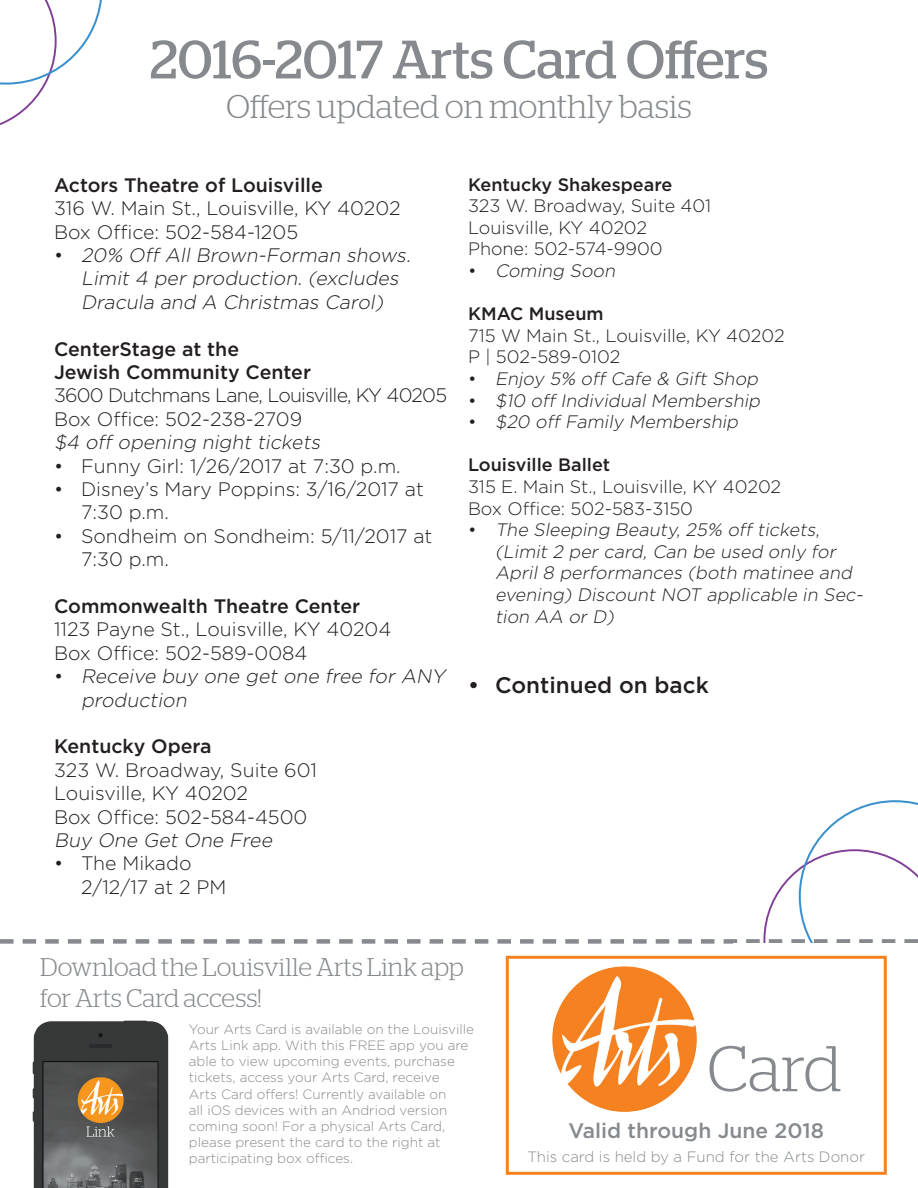
<style>
.page{position:relative;width:918px;height:1188px;background:#fff}
.page>*{position:absolute;margin:0;border:0;box-sizing:border-box;transform-origin:0 0}
.t1{font:300 64.5px "Stag";color:#868a8e}
.t2{font:54px "Stag";color:#868a8e}
.t3{font:300 33px "Stag";color:#868a8e}
.t4{font:300 25.5px/30.6px "Stag";color:#868a8e}
.t5{font:500 22.5px "Gotham";color:#231f20}
.t6{font:500 21px "Gotham";color:#868a8e}
.t7{font:300 19.5px/23.4px "Gotham";color:#231f20}
.t8{font:italic 300 19.5px/23.4px "Gotham";color:#231f20}
.t9{font:500 19.5px/23.4px "Gotham";color:#231f20}
.t10{font:300 19.5px "Gotham";letter-spacing:-.04em;color:#231f20}
.t11{font:italic 300 18px/21.6px "Gotham";color:#231f20}
.t12{font:300 18px "Gotham";color:#231f20}
.t13{font:500 18px "Gotham";color:#231f20}
.t14{font:300 15px "Gotham";color:#868a8e}
.t15{font:300 13.5px/16.2px "Gotham";color:#868a8e}
.s1{font-style:normal}
</style>
<div class="page">
<img style="left:32px;top:1031px;width:137px;height:157px">
<svg style="left:0;top:0;width:102px;height:126px"></svg>
<svg style="left:0;top:800px;width:918px;height:231px"></svg>
<div style="left:733px;top:943px;width:185px;height:149px;background:#fff"></div>
<div style="left:506px;top:956px;width:381px;height:219px;background:#fff;border:3px solid #f58220"></div>
<img style="left:552px;top:966px;width:145px;height:146px">
<p class="t2" style="left:150px;top:28px;width:620px">2016-2017 Arts Card Offers</p>
<p class="t3" style="left:226px;top:88px;width:467px">Offers updated on monthly basis</p>
<p class="t9" style="left:54px;top:173px;width:271px">Actors Theatre of Louisville</p>
<p class="t7" style="left:54px;top:196px;width:348px">316 W. Main St., Louisville, KY 40202</p>
<p class="t7" style="left:54px;top:220px;width:246px">Box Office: 502-584-1205</p>
<p class="t8" style="left:81px;top:243px;width:335px;text-indent:-27px"><span class="s1">•</span> 20% Off All Brown-Forman shows.<br>Limit 4 per production. (excludes<br>Dracula and A Christmas Carol)</p>
<p class="t9" style="left:54px;top:337px;width:259px">CenterStage at the<br>Jewish Community Center</p>
<p class="t10" style="left:54px;top:383px;width:395px">3600 Dutchmans Lane, Louisville, KY 40205</p>
<p class="t7" style="left:54px;top:407px;width:250px">Box Office: 502-238-2709</p>
<p class="t8" style="left:54px;top:430px;width:272px">$4 off opening night tickets</p>
<p class="t7" style="left:54px;top:454px;width:348px">• Funny Girl: 1/26/2017 at 7:30 p.m.</p>
<p class="t7" style="left:81px;top:477px;width:344px;text-indent:-27px">• Disney’s Mary Poppins: 3/16/2017 at<br>7:30 p.m.</p>
<p class="t7" style="left:81px;top:524px;width:353px;text-indent:-27px">• Sondheim on Sondheim: 5/11/2017 at<br>7:30 p.m.</p>
<p class="t9" style="left:54px;top:594px;width:308px">Commonwealth Theatre Center</p>
<p class="t7" style="left:54px;top:617px;width:339px">1123 Payne St., Louisville, KY 40204</p>
<p class="t7" style="left:54px;top:641px;width:255px">Box Office: 502-589-0084</p>
<p class="t8" style="left:81px;top:664px;width:370px;text-indent:-27px"><span class="s1">•</span> Receive buy one get one free for ANY production</p>
<p class="t9" style="left:54px;top:735px;width:159px">Kentucky Opera</p>
<p class="t7" style="left:54px;top:758px;width:265px">323 W. Broadway, Suite 601</p>
<p class="t7" style="left:54px;top:781px;width:196px">Louisville, KY 40202</p>
<p class="t7" style="left:54px;top:805px;width:255px">Box Office: 502-584-4500</p>
<p class="t8" style="left:54px;top:828px;width:224px">Buy One Get One Free</p>
<p class="t7" style="left:81px;top:851px;width:147px;text-indent:-27px">• The Mikado<br>2/12/17 at 2 PM</p>
<p class="t13" style="left:468px;top:173px;width:206px">Kentucky Shakespeare</p>
<p class="t12" style="left:468px;top:195px;width:245px">323 W. Broadway, Suite 401</p>
<p class="t12" style="left:468px;top:216px;width:181px">Louisville, KY 40202</p>
<p class="t12" style="left:468px;top:238px;width:196px">Phone: 502-574-9900</p>
<p class="t11" style="left:468px;top:259px;width:152px"><span class="s1">•</span> Coming Soon</p>
<p class="t13" style="left:468px;top:302px;width:137px">KMAC Museum</p>
<p class="t12" style="left:468px;top:324px;width:318px">715 W Main St., Louisville, KY 40202</p>
<p class="t12" style="left:468px;top:346px;width:154px">P | 502-589-0102</p>
<p class="t11" style="left:468px;top:367px;width:295px"><span class="s1">•</span> Enjoy 5% off Cafe &amp; Gift Shop</p>
<p class="t11" style="left:468px;top:389px;width:297px"><span class="s1">•</span> $10 off Individual Membership</p>
<p class="t11" style="left:468px;top:411px;width:275px"><span class="s1">•</span> $20 off Family Membership</p>
<p class="t13" style="left:468px;top:453px;width:144px">Louisville Ballet</p>
<p class="t12" style="left:468px;top:475px;width:315px">315 E. Main St., Louisville, KY 40202</p>
<p class="t12" style="left:468px;top:497px;width:227px">Box Office: 502-583-3150</p>
<p class="t11" style="left:495px;top:519px;width:373px;text-indent:-27px"><span class="s1">•</span> The Sleeping Beauty, 25% off tickets, (Limit 2 per card, Can be used only for April 8 performances (both matinee and evening) Discount NOT applicable in Sec&shy;tion AA or D)</p>
<p class="t5" style="left:468px;top:670px;width:242px">• Continued on back</p>
<p class="t4" style="left:40px;top:952px;width:425px">Download the Louisville Arts Link app for Arts Card access!</p>
<p class="t15" style="left:189px;top:1021px;width:287px">Your Arts Card is available on the Louisville Arts Link app. With this FREE app you are able to view upcoming events, purchase tickets, access your Arts Card, receive<br>Arts Card offers! Currently available on<br>all iOS devices with an Andriod version coming soon! For a physical Arts Card, please present the card to the right at participating box offices.</p>
<p class="t1" style="left:707px;top:1032px;width:136px">Card</p>
<p class="t6" style="left:569px;top:1116px;width:257px">Valid through June 2018</p>
<p class="t14" style="left:527px;top:1147px;width:339px">This card is held by a Fund for the Arts Donor</p>
</div>
